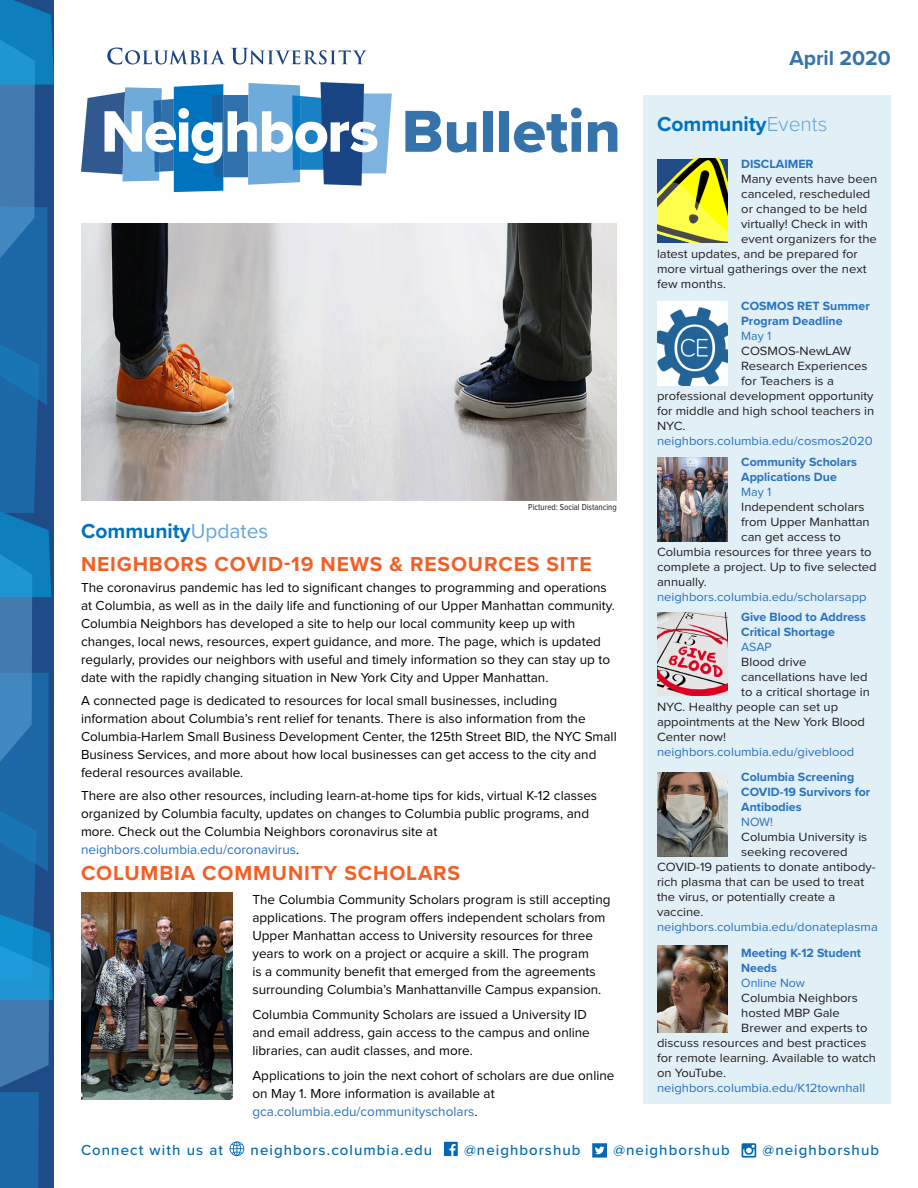
<style>
.page{position:relative;width:918px;height:1188px;background:#fff}
.page>*{position:absolute;margin:0;border:0;box-sizing:border-box;transform-origin:0 0}
.t1{font:61.35px "Proxima Nova Extrabld";color:#3673ab}
.text_type{font:700 21px "Proxima Nova";letter-spacing:.04em;color:#f26026}
.t2{font:700 21px "Proxima Nova";color:#0073bf}
.t3{font:700 21px "Proxima Nova";color:#3673ab}
.t4{font:500 15px "Proxima Nova";letter-spacing:.07em;color:#0168b3}
.text_type-2{font:13.5px/18px "Proxima Nova";color:#000}
.t5{font:12.3px "Proxima Nova";color:#231f20;scale:1.05 1}
.t6{font:700 12.3px "Proxima Nova";color:#2972be}
.t7{font:12.3px "Proxima Nova";color:#2972be;scale:1.05 1}
.t8{font:12.3px "Proxima Nova";color:#2972be}
.t9{font:9px "Proxima Nova Cond";color:#231f20}
.s1{font-weight:400;color:#63a6d9}
.s2{color:#2972be}
.s3{font-weight:300;color:#63a6d9}
</style>
<div class="page">
<img style="left:81px;top:224px;width:536px;height:276px">
<img style="left:81px;top:892px;width:151px;height:207px">
<svg style="left:230px;top:1141px;width:14px;height:15px"></svg>
<svg style="left:444px;top:1142px;width:14px;height:14px"></svg>
<svg style="left:592px;top:1143px;width:15px;height:15px"></svg>
<svg style="left:742px;top:1143px;width:14px;height:15px"></svg>
<svg style="left:81px;top:82px;width:311px;height:110px"></svg>
<svg style="left:107px;top:48px;width:260px;height:17px"></svg>
<svg style="left:0;top:0;width:54px;height:1188px"></svg>
<div style="left:644px;top:95px;width:247px;height:1009px;background:#e1eff7"></div>
<img style="left:657px;top:159px;width:71px;height:84px">
<img style="left:657px;top:302px;width:71px;height:83px">
<img style="left:657px;top:457px;width:71px;height:84px">
<img style="left:657px;top:612px;width:71px;height:84px">
<img style="left:657px;top:773px;width:71px;height:83px">
<img style="left:657px;top:946px;width:71px;height:86px">
<p class="t1" style="left:402px;top:86px;width:221px">Bulletin</p>
<p class="t2" style="left:81px;top:516px;width:189px">Community<span class="s1">Updates</span></p>
<p class="t9" style="left:528px;top:501px;width:90px">Pictured: Social Distancing</p>
<p class="text_type" style="left:81px;top:548px;width:512px">NEIGHBORS COVID-19 NEWS &amp; RESOURCES SITE</p>
<p class="text_type-2" style="left:81px;top:579px;width:535px">The coronavirus pandemic has led to significant changes to programming and operations at Columbia, as well as in the daily life and functioning of our Upper Manhattan community.<br>Columbia Neighbors has developed a site to help our local community keep up with changes, local news, resources, expert guidance, and more. The page, which is updated regularly, provides our neighbors with useful and timely information so they can stay up to date with the rapidly changing situation in New York City and Upper Manhattan.</p>
<p class="text_type-2" style="left:81px;top:692px;width:537px">A connected page is dedicated to resources for local small businesses, including information about Columbia’s rent relief for tenants. There is also information from the Columbia-Harlem Small Business Development Center, the 125th Street BID, the NYC Small Business Services, and more about how local businesses can get access to the city and federal resources available.</p>
<p class="text_type-2" style="left:81px;top:788px;width:518px">There are also other resources, including learn-at-home tips for kids, virtual K-12 classes organized by Columbia faculty, updates on changes to Columbia public programs, and more. Check out the Columbia Neighbors coronavirus site at <span class="s2">neighbors.columbia.edu/coronavirus</span>.</p>
<p class="text_type" style="left:81px;top:857px;width:381px">COLUMBIA COMMUNITY SCHOLARS</p>
<p class="text_type-2" style="left:252px;top:891px;width:360px">The Columbia Community Scholars program is still accepting applications. The program offers independent scholars from Upper Manhattan access to University resources for three years to work on a project or acquire a skill. The program<br>is a community benefit that emerged from the agreements surrounding Columbia’s Manhattanville Campus expansion.</p>
<p class="text_type-2" style="left:252px;top:1006px;width:339px">Columbia Community Scholars are issued a University ID and email address, gain access to the campus and online libraries, can audit classes, and more.</p>
<p class="text_type-2" style="left:252px;top:1067px;width:364px">Applications to join the next cohort of scholars are due online on May 1. More information is available at <span class="s2">gca.columbia.edu/communityscholars</span>.</p>
<p class="t3" style="left:789px;top:43px;width:103px">April 2020</p>
<p class="t2" style="left:657px;top:109px;width:172px">Community<span class="s3">Events</span></p>
<p class="t6" style="left:741px;top:154px;width:74px">DISCLAIMER</p>
<p class="t5" style="left:741px;top:173px;width:131px">Many events have been</p>
<p class="t5" style="left:741px;top:188px;width:125px">canceled, rescheduled</p>
<p class="t5" style="left:741px;top:203px;width:122px">or changed to be held</p>
<p class="t5" style="left:741px;top:218px;width:122px">virtually! Check in with</p>
<p class="t5" style="left:741px;top:233px;width:131px">event organizers for the</p>
<p class="t5" style="left:657px;top:248px;width:193px">latest updates, and be prepared for</p>
<p class="t5" style="left:657px;top:263px;width:201px">more virtual gatherings over the next</p>
<p class="t5" style="left:657px;top:278px;width:67px">few months.</p>
<p class="t6" style="left:741px;top:297px;width:130px">COSMOS RET Summer</p>
<p class="t6" style="left:741px;top:312px;width:103px">Program Deadline</p>
<p class="t8" style="left:741px;top:331px;width:32px">May 1</p>
<p class="t5" style="left:741px;top:346px;width:106px">COSMOS-NewLAW</p>
<p class="t5" style="left:741px;top:361px;width:122px">Research Experiences</p>
<p class="t5" style="left:741px;top:376px;width:90px">for Teachers is a</p>
<p class="t5" style="left:657px;top:391px;width:208px">professional development opportunity</p>
<p class="t5" style="left:657px;top:406px;width:208px">for middle and high school teachers in</p>
<p class="t5" style="left:657px;top:421px;width:29px">NYC.</p>
<p class="t7" style="left:657px;top:436px;width:207px">neighbors.columbia.edu/cosmos2020</p>
<p class="t6" style="left:741px;top:453px;width:117px">Community Scholars</p>
<p class="t6" style="left:741px;top:468px;width:97px">Applications Due</p>
<p class="t8" style="left:741px;top:486px;width:32px">May 1</p>
<p class="t5" style="left:741px;top:501px;width:119px">Independent scholars</p>
<p class="t5" style="left:741px;top:516px;width:124px">from Upper Manhattan</p>
<p class="t5" style="left:741px;top:531px;width:96px">can get access to</p>
<p class="t5" style="left:657px;top:546px;width:206px">Columbia resources for three years to</p>
<p class="t5" style="left:657px;top:561px;width:211px">complete a project. Up to five selected</p>
<p class="t5" style="left:657px;top:576px;width:49px">annually.</p>
<p class="t7" style="left:657px;top:591px;width:201px">neighbors.columbia.edu/scholarsapp</p>
<p class="t6" style="left:741px;top:608px;width:126px">Give Blood to Address</p>
<p class="t6" style="left:741px;top:623px;width:95px">Critical Shortage</p>
<p class="t8" style="left:741px;top:641px;width:32px">ASAP</p>
<p class="t5" style="left:741px;top:656px;width:64px">Blood drive</p>
<p class="t5" style="left:741px;top:671px;width:122px">cancellations have led</p>
<p class="t5" style="left:741px;top:686px;width:124px">to a critical shortage in</p>
<p class="t5" style="left:657px;top:701px;width:174px">NYC. Healthy people can set up</p>
<p class="t5" style="left:657px;top:716px;width:200px">appointments at the New York Blood</p>
<p class="t5" style="left:657px;top:731px;width:67px">Center now!</p>
<p class="t7" style="left:657px;top:746px;width:190px">neighbors.columbia.edu/giveblood</p>
<p class="t6" style="left:741px;top:768px;width:115px">Columbia Screening</p>
<p class="t6" style="left:741px;top:783px;width:131px">COVID-19 Survivors for</p>
<p class="t6" style="left:741px;top:798px;width:62px">Antibodies</p>
<p class="t8" style="left:741px;top:817px;width:33px">NOW!</p>
<p class="t5" style="left:741px;top:832px;width:122px">Columbia University is</p>
<p class="t5" style="left:741px;top:847px;width:103px">seeking recovered</p>
<p class="t5" style="left:657px;top:862px;width:210px">COVID-19 patients to donate antibody-</p>
<p class="t5" style="left:657px;top:877px;width:199px">rich plasma that can be used to treat</p>
<p class="t5" style="left:657px;top:892px;width:172px">the virus, or potentially create a</p>
<p class="t5" style="left:657px;top:907px;width:46px">vaccine.</p>
<p class="t7" style="left:657px;top:922px;width:212px">neighbors.columbia.edu/donateplasma</p>
<p class="t6" style="left:741px;top:944px;width:121px">Meeting K-12 Student</p>
<p class="t6" style="left:741px;top:959px;width:37px">Needs</p>
<p class="t8" style="left:741px;top:978px;width:65px">Online Now</p>
<p class="t5" style="left:741px;top:993px;width:113px">Columbia Neighbors</p>
<p class="t5" style="left:741px;top:1008px;width:95px">hosted MBP Gale</p>
<p class="t5" style="left:741px;top:1023px;width:122px">Brewer and experts to</p>
<p class="t5" style="left:657px;top:1038px;width:201px">discuss resources and best practices</p>
<p class="t5" style="left:657px;top:1053px;width:210px">for remote learning. Available to watch</p>
<p class="t5" style="left:657px;top:1068px;width:67px">on YouTube.</p>
<p class="t7" style="left:657px;top:1083px;width:200px">neighbors.columbia.edu/K12townhall</p>
<p class="t4" style="left:81px;top:1138px;width:144px">Connect with us at</p>
<p class="t4" style="left:251px;top:1138px;width:183px">neighbors.columbia.edu</p>
<p class="t4" style="left:464px;top:1138px;width:118px">@neighborshub</p>
<p class="t4" style="left:613px;top:1138px;width:118px">@neighborshub</p>
<p class="t4" style="left:763px;top:1138px;width:118px">@neighborshub</p>
</div>
